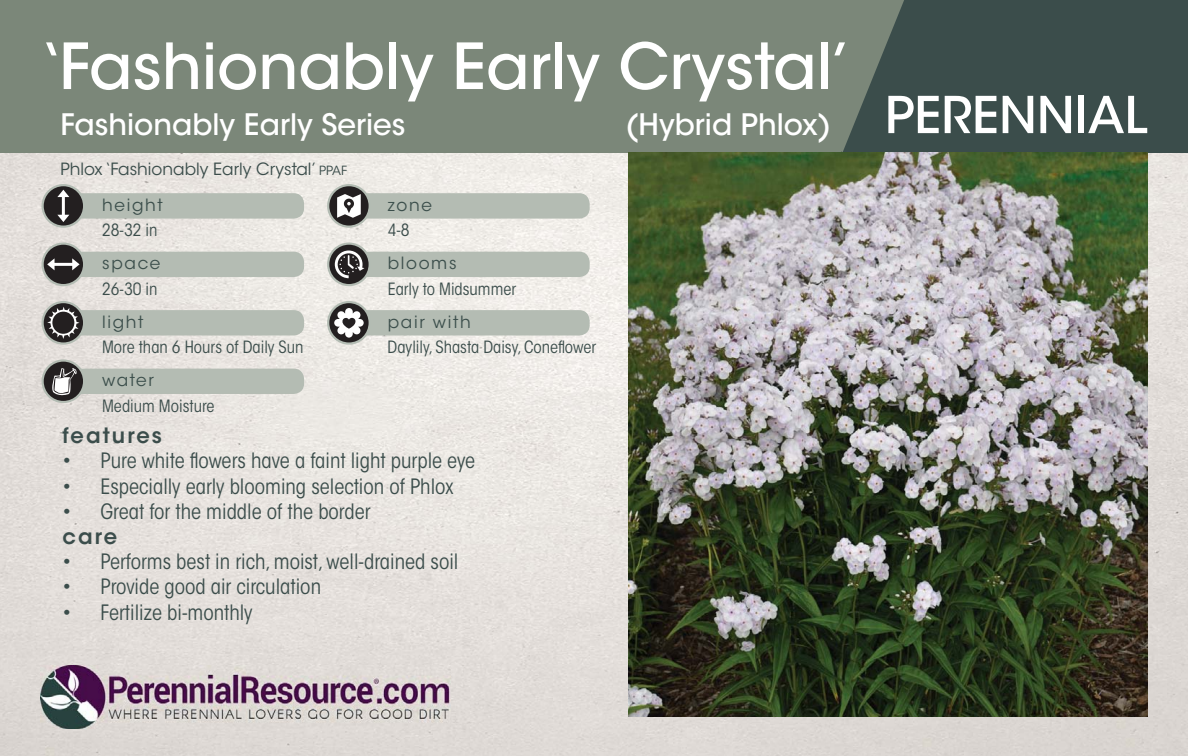
<style>
.page{position:relative;width:1188px;height:756px;background:#fff}
.page>*{position:absolute;margin:0;border:0;box-sizing:border-box;transform-origin:0 0}
.t1{font:500 63px "ITC Avant Garde Std";color:#fff}
.t2{font:500 50.4px "ITC Avant Garde Std";color:#fff}
.t3{font:500 29.4px "ITC Avant Garde Std";color:#fff}
.t4{font:condensed 21px "ITC Avant Garde Std";color:#3b4d4b}
.t5{font:600 21px "ITC Avant Garde Std";letter-spacing:.1em;color:#3b4d4b}
.t6{font:condensed 16.8px "ITC Avant Garde Std";color:#3b4d4b}
.t7{font:16.8px "ITC Avant Garde Std";letter-spacing:.1em;color:#3b4e4b}
.t8{font:16.8px "ITC Avant Garde Std";color:#3b4d4b}
.s1{font-size:12.6px}
</style>
<div class="page">
<img style="left:0;top:152px;width:1188px;height:604px">
<div style="left:28px;top:0;width:1160px;height:152px;background:#3b4d4b"></div>
<svg style="left:840px;top:0;width:64px;height:152px;fill:#7b8779"></svg>
<div style="left:0;top:0;width:840px;height:152px;background:#7b8779"></div>
<img style="left:40px;top:665px;width:411px;height:64px">
<div style="left:63px;top:193px;width:241px;height:26px;background:#b4bcb3;border-radius:11px"></div>
<svg style="left:42px;top:184px;width:43px;height:44px;background:#716f6d"></svg>
<div style="left:349px;top:193px;width:241px;height:26px;background:#b4bcb3;border-radius:11px"></div>
<svg style="left:327px;top:184px;width:44px;height:44px;background:#92918f"></svg>
<div style="left:63px;top:252px;width:241px;height:25px;background:#b4bcb3;border-radius:11px"></div>
<svg style="left:42px;top:242px;width:43px;height:44px;background:#716f6d"></svg>
<div style="left:349px;top:252px;width:241px;height:25px;background:#b4bcb3;border-radius:11px"></div>
<svg style="left:327px;top:242px;width:44px;height:44px;background:#807f7d"></svg>
<div style="left:63px;top:310px;width:241px;height:26px;background:#b4bcb3;border-radius:11px"></div>
<svg style="left:42px;top:301px;width:43px;height:44px;background:#777573"></svg>
<div style="left:349px;top:310px;width:241px;height:26px;background:#b4bcb3;border-radius:11px"></div>
<svg style="left:327px;top:301px;width:44px;height:44px"></svg>
<div style="left:63px;top:369px;width:241px;height:25px;background:#b4bcb3;border-radius:11px"></div>
<svg style="left:42px;top:359px;width:43px;height:44px;background:#838180"></svg>
<img style="left:628px;top:152px;width:520px;height:565px">
<h1 class="t1" style="left:40px;top:30px;width:812px">‘Fashionably Early Crystal’</h1>
<h3 class="t3" style="left:60px;top:108px;width:347px">Fashionably Early Series</h3>
<h3 class="t3" style="left:625px;top:108px;width:207px">(Hybrid Phlox)</h3>
<p class="t8" style="left:60px;top:159px;width:288px">Phlox ‘Fashionably Early Crystal’ <span class="s1">PPAF</span></p>
<p class="t7" style="left:102px;top:195px;width:62px">height</p>
<p class="t7" style="left:388px;top:195px;width:46px">zone</p>
<p class="t6" style="left:102px;top:223px;width:57px">28-32 in</p>
<p class="t6" style="left:388px;top:223px;width:23px">4-8</p>
<p class="t7" style="left:102px;top:254px;width:60px">space</p>
<p class="t7" style="left:388px;top:254px;width:70px">blooms</p>
<p class="t6" style="left:102px;top:282px;width:57px">26-30 in</p>
<p class="t6" style="left:388px;top:282px;width:130px">Early to Midsummer</p>
<p class="t7" style="left:102px;top:312px;width:43px">light</p>
<p class="t7" style="left:388px;top:312px;width:85px">pair with</p>
<p class="t6" style="left:102px;top:340px;width:203px">More than 6 Hours of Daily Sun</p>
<p class="t6" style="left:388px;top:340px;width:210px">Daylily, Shasta Daisy, Coneflower</p>
<p class="t7" style="left:102px;top:370px;width:53px">water</p>
<p class="t6" style="left:102px;top:399px;width:114px">Medium Moisture</p>
<p class="t5" style="left:63px;top:424px;width:101px">features</p>
<p class="t4" style="left:63px;top:452px;width:414px">• Pure white flowers have a faint light purple eye</p>
<p class="t4" style="left:63px;top:477px;width:392px">• Especially early blooming selection of Phlox</p>
<p class="t4" style="left:63px;top:503px;width:310px">• Great for the middle of the border</p>
<p class="t5" style="left:63px;top:524px;width:56px">care</p>
<p class="t4" style="left:63px;top:553px;width:397px">• Performs best in rich, moist, well-drained soil</p>
<p class="t4" style="left:63px;top:578px;width:260px">• Provide good air circulation</p>
<p class="t4" style="left:63px;top:603px;width:192px">• Fertilize bi-monthly</p>
<h2 class="t2" style="left:885px;top:86px;width:264px">PERENNIAL</h2>
</div>
